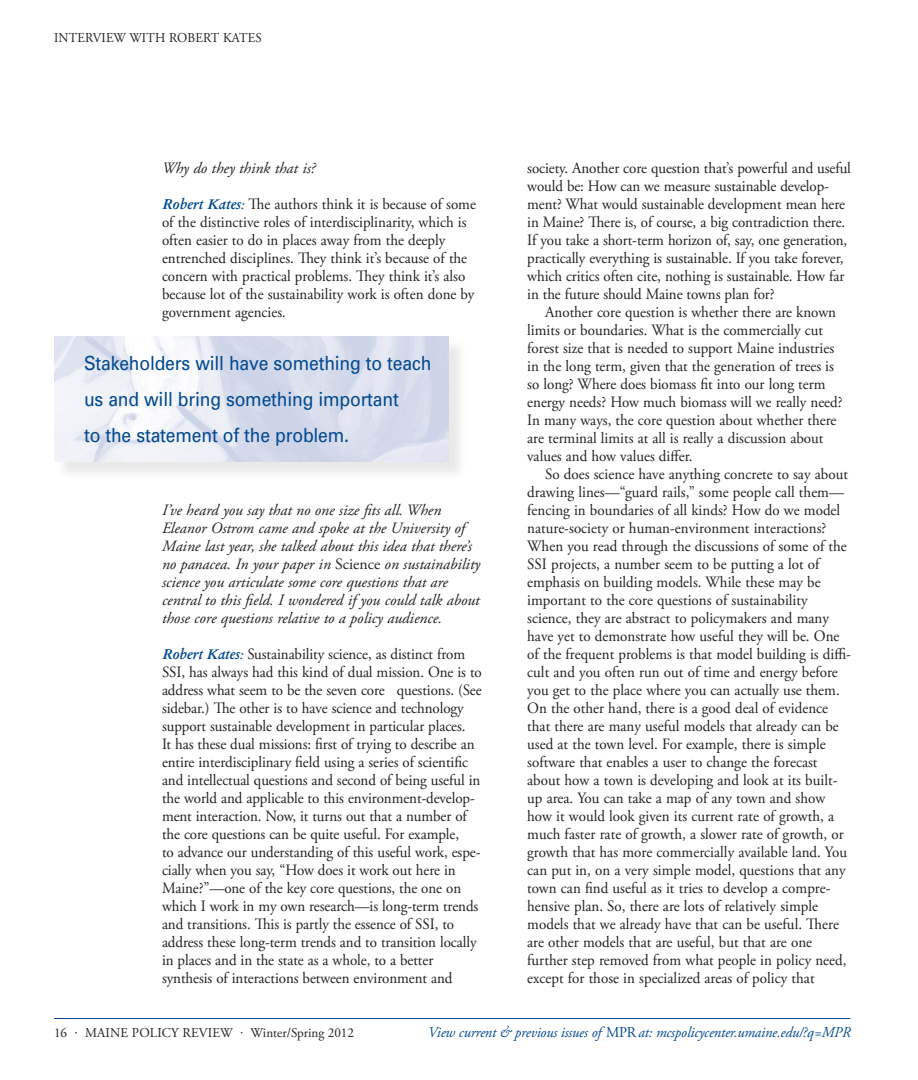
<style>
.page{position:relative;width:918px;height:1080px;background:#fff}
.page>*{position:absolute;margin:0;border:0;box-sizing:border-box;transform-origin:0 0}
.Callout{font:19.5px/36px "Univers";letter-spacing:-.01em;color:#014990;scale:.9 1}
.IntrvAnsw_multiParag{font:15.75px/18px "Adobe Garamond Pro";color:#231f20;scale:.95 1}
.IntrvAnsw_1st_paraga{font:15.75px/18px "Adobe Garamond Pro";letter-spacing:-.005em;color:#231f20;scale:.95 1}
.IntrvQuestion{font:italic 15.75px/18px "Adobe Garamond Pro";color:#231f20}
.t1{font:italic 15px "Adobe Garamond Pro";letter-spacing:-.01em;color:#014990}
.PGheader_LFT{font:13.5px "Adobe Garamond Pro";letter-spacing:.015em;color:#231f20}
.PGheader_LFT-2{font:13.5px "Adobe Garamond Pro";letter-spacing:.015em;color:#231f20;scale:.95 1}
.s1{font-family:"Columbus";font-weight:600;font-style:italic;font-size:16.5px;color:#014990}
.s2{font-style:normal}
</style>
<div class="page">
<hr style="left:54px;top:1018px;width:796px;height:1px;background:#014990">
<div style="left:56px;top:338px;width:411px;height:143px;background:#231f20;opacity:.1"></div>
<img style="left:54px;top:336px;width:394px;height:126px">
<p class="PGheader_LFT-2" style="left:54px;top:30px;width:220px">INTERVIEW WITH ROBERT KATES</p>
<p class="IntrvQuestion" style="left:162px;top:160px;width:155px">Why do they think that is?</p>
<p class="IntrvAnsw_1st_paraga" style="left:162px;top:196px;width:332px"><span class="s1">Robert Kates:</span> The authors think it is because of some of the distinctive roles of interdisciplinarity, which is often easier to do in places away from the deeply entrenched disciplines. They think it’s because of the concern with practical problems. They think it’s also because lot of the sustainability work is often done by government agencies.</p>
<p class="Callout" style="left:84px;top:344px;width:388px">Stakeholders will have something to teach us and will bring something important<br>to the statement of the problem.</p>
<p class="IntrvQuestion" style="left:162px;top:502px;width:320px">I’ve heard you say that no one size fits all. When Eleanor Ostrom came and spoke at the University of Maine last year, she talked about this idea that there’s no panacea. In your paper in <span class="s2">Science</span> on sustainability science you articulate some core questions that are central to this field. I wondered if you could talk about those core questions relative to a policy audience.</p>
<p class="IntrvAnsw_1st_paraga" style="left:162px;top:646px;width:338px"><span class="s1">Robert Kates:</span> Sustainability science, as distinct from SSI, has always had this kind of dual mission. One is to address what seem to be the seven core questions. (See sidebar.) The other is to have science and technology support sustainable development in particular places.<br>It has these dual missions: first of trying to describe an entire interdisciplinary field using a series of scientific and intellectual questions and second of being useful in the world and applicable to this environment-develop&shy;ment interaction. Now, it turns out that a number of the core questions can be quite useful. For example,<br>to advance our understanding of this useful work, espe&shy;cially when you say, “How does it work out here in Maine?”—one of the key core questions, the one on which I work in my own research—is long-term trends and transitions. This is partly the essence of SSI, to address these long-term trends and to transition locally in places and in the state as a whole, to a better synthesis of interactions between environment and</p>
<p class="IntrvAnsw_1st_paraga" style="left:527px;top:160px;width:342px">society. Another core question that’s powerful and useful would be: How can we measure sustainable develop&shy;ment? What would sustainable development mean here in Maine? There is, of course, a big contradiction there.<br>If you take a short-term horizon of, say, one generation, practically everything is sustainable. If you take forever, which critics often cite, nothing is sustainable. How far in the future should Maine towns plan for?</p>
<p class="IntrvAnsw_multiParag" style="left:527px;top:304px;width:334px;text-indent:18px">Another core question is whether there are known limits or boundaries. What is the commercially cut forest size that is needed to support Maine industries in the long term, given that the generation of trees is so long? Where does biomass fit into our long term energy needs? How much biomass will we really need?<br>In many ways, the core question about whether there are terminal limits at all is really a discussion about values and how values differ.</p>
<p class="IntrvAnsw_multiParag" style="left:527px;top:466px;width:342px;text-indent:18px">So does science have anything concrete to say about drawing lines—“guard rails,” some people call them— fencing in boundaries of all kinds? How do we model nature-society or human-environment interactions?<br>When you read through the discussions of some of the SSI projects, a number seem to be putting a lot of emphasis on building models. While these may be important to the core questions of sustainability science, they are abstract to policymakers and many have yet to demonstrate how useful they will be. One of the frequent problems is that model building is diffi&shy;cult and you often run out of time and energy before you get to the place where you can actually use them.<br>On the other hand, there is a good deal of evidence that there are many useful models that already can be used at the town level. For example, there is simple software that enables a user to change the forecast about how a town is developing and look at its built&shy;up area. You can take a map of any town and show how it would look given its current rate of growth, a much faster rate of growth, a slower rate of growth, or growth that has more commercially available land. You can put in, on a very simple model, questions that any town can find useful as it tries to develop a compre&shy;hensive plan. So, there are lots of relatively simple models that we already have that can be useful. There are other models that are useful, but that are one further step removed from what people in policy need, except for those in specialized areas of policy that</p>
<p class="PGheader_LFT" style="left:54px;top:1024px;width:302px">16 · MAINE POLICY REVIEW · Winter/Spring 2012</p>
<p class="t1" style="left:428px;top:1023px;width:424px">View current &amp; previous issues of <span class="s2">MPR</span> at: mcspolicycenter.umaine.edu/?q=MPR</p>
</div>
